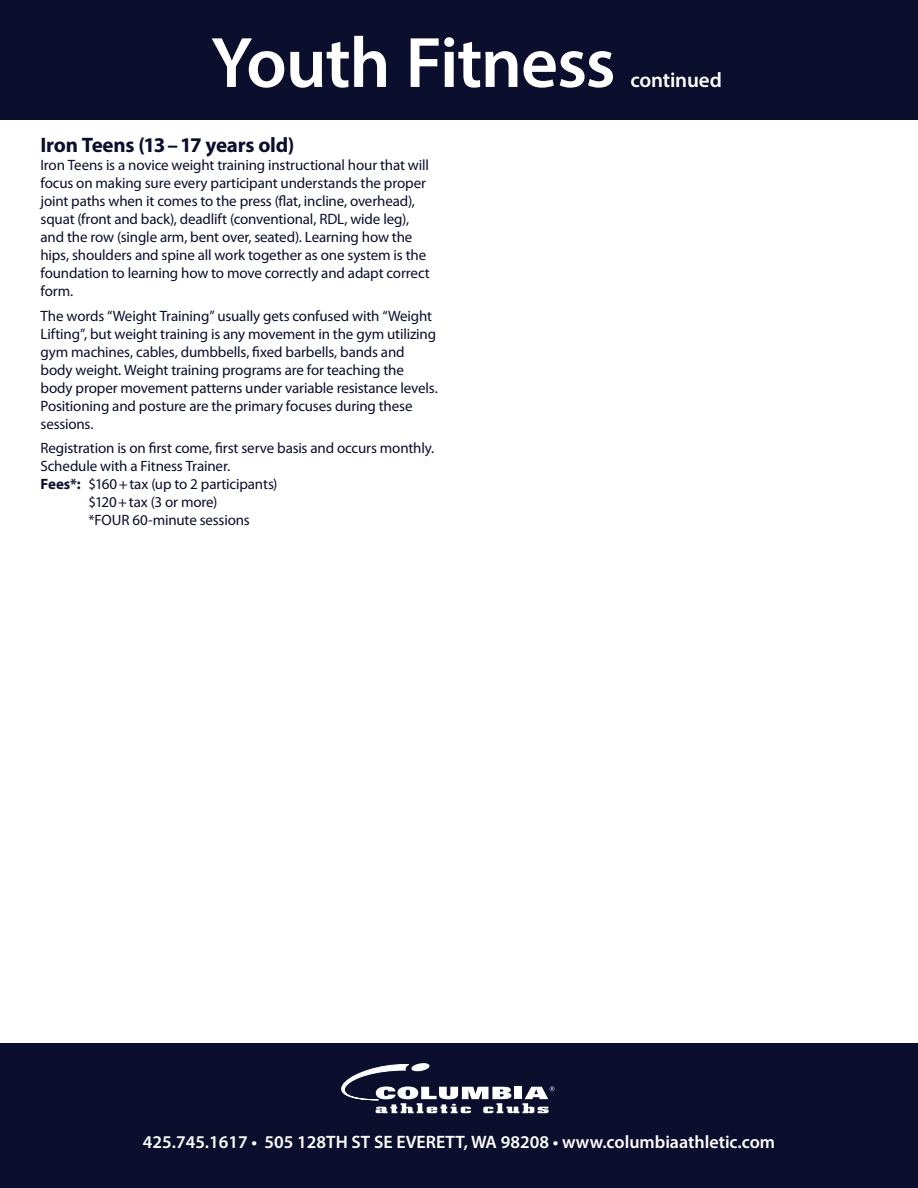
<style>
.page{position:relative;width:918px;height:1188px;background:#fff}
.page>*{position:absolute;margin:0;border:0;box-sizing:border-box;transform-origin:0 0}
.t1{font:600 72px "Myriad Pro";letter-spacing:-.02em;color:#fff}
.Newsletter_Body{font:700 21px "Myriad Pro";letter-spacing:-.015em;color:#0b0e2c}
.t2{font:600 21px "Myriad Pro";letter-spacing:-.01em;color:#fff}
.t3{font:600 18px "Myriad Pro";color:#fff}
.Newsletter_Body-2{font:15px/18px "Myriad Pro";letter-spacing:-.01em;color:#0b0e2c}
.s1{font-weight:700}
</style>
<div class="page">
<div style="left:0;top:0;width:918px;height:120px;background:#0b0e2c"></div>
<div style="left:0;top:1043px;width:918px;height:145px;background:#0b0e2c"></div>
<svg style="left:341px;top:1063px;width:214px;height:50px"></svg>
<p class="t1" style="left:211px;top:17px;width:406px">Youth Fitness</p>
<p class="t2" style="left:630px;top:67px;width:93px">continued</p>
<p class="Newsletter_Body" style="left:40px;top:131px;width:255px">Iron Teens (13–17 years old)</p>
<p class="Newsletter_Body-2" style="left:40px;top:156px;width:391px">Iron Teens is a novice weight training instructional hour that will focus on making sure every participant understands the proper joint paths when it comes to the press (flat, incline, overhead), squat (front and back), deadlift (conventional, RDL, wide leg), and the row (single arm, bent over, seated). Learning how the hips, shoulders and spine all work together as one system is the foundation to learning how to move correctly and adapt correct form.</p>
<p class="Newsletter_Body-2" style="left:40px;top:306px;width:399px">The words “Weight Training” usually gets confused with “Weight Lifting”, but weight training is any movement in the gym utilizing gym machines, cables, dumbbells, fixed barbells, bands and body weight. Weight training programs are for teaching the body proper movement patterns under variable resistance levels.<br>Positioning and posture are the primary focuses during these sessions.</p>
<p class="Newsletter_Body-2" style="left:40px;top:439px;width:395px">Registration is on first come, first serve basis and occurs monthly.<br>Schedule with a Fitness Trainer.</p>
<p class="Newsletter_Body-2" style="left:40px;top:475px;width:239px"><span class="s1">Fees*:</span> $160+tax (up to 2 participants)</p>
<p class="Newsletter_Body-2" style="left:88px;top:493px;width:130px">$120+tax (3 or more)</p>
<p class="Newsletter_Body-2" style="left:88px;top:511px;width:163px">*FOUR 60-minute sessions</p>
<p class="t3" style="left:143px;top:1130px;width:634px">425.745.1617 • 505 128TH ST SE EVERETT, WA 98208 • www.columbiaathletic.com</p>
</div>
